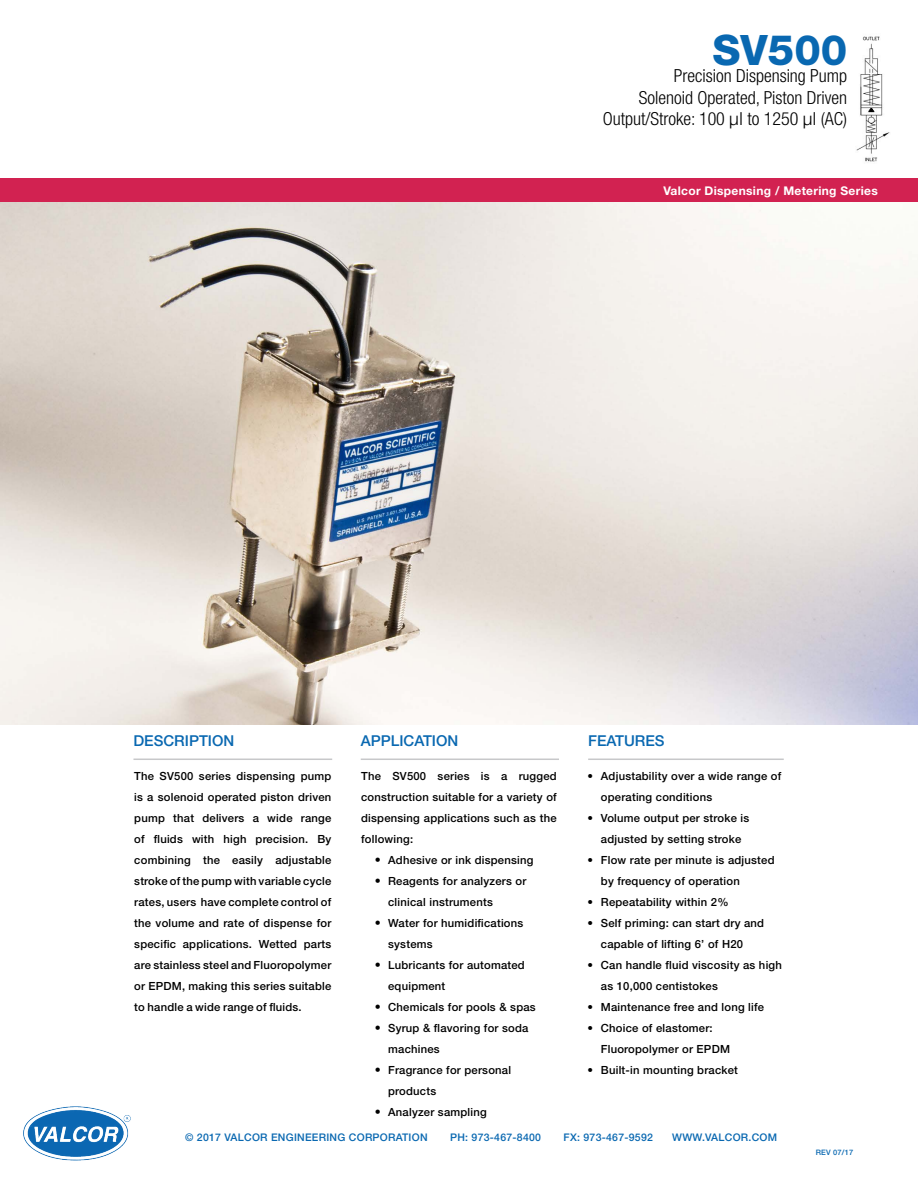
<style>
.page{position:relative;width:918px;height:1188px;background:#fff}
.page>*{position:absolute;margin:0;border:0;box-sizing:border-box;transform-origin:0 0}
.t1{font:800 42px "Helvetica Neue LT Std";color:#0968b1}
.t2{font:300 condensed 18px/21.6px "Helvetica Neue LT Std";color:#000;text-align:right}
.t3{font:500 15px "Helvetica Neue LT Std";color:#0968b1}
.t4{font:700 12px "Helvetica Neue LT Std";letter-spacing:.025em;color:#fff}
.t5{font:500 11.25px/21px "Helvetica Neue LT Std";letter-spacing:.02em;color:#000}
.t6{font:500 10.5px "Helvetica Neue LT Std";letter-spacing:.025em;color:#0968b1}
.t7{font:500 7.5px "Helvetica Neue LT Std";color:#0968b1}
.s1{font-stretch:normal}
.s2{font-size:12px}
</style>
<div class="page">
<div style="left:0;top:178px;width:918px;height:25px;background:#d22251"></div>
<img style="left:23px;top:1106px;width:108px;height:55px">
<img style="left:0;top:203px;width:918px;height:522px">
<img style="left:856px;top:36px;width:34px;height:126px">
<hr style="left:133px;top:759px;width:199px;height:1px;background:#c7c8ca">
<hr style="left:361px;top:759px;width:198px;height:1px;background:#c7c8ca">
<hr style="left:588px;top:759px;width:196px;height:1px;background:#c7c8ca">
<h1 class="t1" style="left:713px;top:25px;width:136px">SV500</h1>
<h2 class="t2" style="left:603px;top:65px;width:246px">Precision Dispensing Pump<br>Solenoid Operated, Piston Driven<br>Output/Stroke: 100 <span class="s1">µl</span> to 1250 <span class="s1">µl</span> (AC)</h2>
<p class="t4" style="left:663px;top:183px;width:216px">Valcor Dispensing / Metering Series</p>
<h3 class="t3" style="left:133px;top:732px;width:40px">DESCRIPTION</h3>
<h3 class="t3" style="left:361px;top:732px;width:99px">Application</h3>
<h3 class="t3" style="left:588px;top:732px;width:68px">Features</h3>
<p class="t5" style="left:361px;top:766px;width:197px;text-align:justify">The SV500 series is a rugged construction suitable for a variety of dispensing applications such as the following:</p>
<p class="t5" style="left:375px;top:850px;width:160px"><span class="s2">•</span> Adhesive or ink dispensing</p>
<p class="t5" style="left:388px;top:871px;width:140px;text-indent:-14px"><span class="s2">•</span> Reagents for analyzers or clinical instruments</p>
<p class="t5" style="left:388px;top:913px;width:137px;text-indent:-14px"><span class="s2">•</span> Water for humidifications systems</p>
<p class="t5" style="left:388px;top:955px;width:138px;text-indent:-14px"><span class="s2">•</span> Lubricants for automated equipment</p>
<p class="t5" style="left:375px;top:997px;width:163px"><span class="s2">•</span> Chemicals for pools &amp; spas</p>
<p class="t5" style="left:388px;top:1018px;width:142px;text-indent:-14px"><span class="s2">•</span> Syrup &amp; flavoring for soda machines</p>
<p class="t5" style="left:388px;top:1060px;width:124px;text-indent:-14px"><span class="s2">•</span> Fragrance for personal products</p>
<p class="t5" style="left:375px;top:1102px;width:114px"><span class="s2">•</span> Analyzer sampling</p>
<p class="t5" style="left:134px;top:766px;width:199px;text-align:justify">The SV500 series dispensing pump is a solenoid operated piston driven pump that delivers a wide range of fluids with high precision. By combining the easily adjustable stroke of the pump with variable cycle rates, users have complete control of the volume and rate of dispense for specific applications. Wetted parts are stainless steel and Fluoropolymer or EPDM, making this series suitable to handle a wide range of fluids.</p>
<p class="t5" style="left:601px;top:766px;width:182px;text-indent:-14px">• Adjustability over a wide range of operating conditions</p>
<p class="t5" style="left:587px;top:808px;width:163px;text-align:center">• Volume output per stroke is adjusted by setting stroke</p>
<p class="t5" style="left:601px;top:850px;width:175px;text-indent:-14px">• Flow rate per minute is adjusted by frequency of operation</p>
<p class="t5" style="left:587px;top:892px;width:143px">• Repeatability within 2%</p>
<p class="t5" style="left:601px;top:913px;width:165px;text-indent:-14px">• Self priming: can start dry and capable of lifting 6’ of H20</p>
<p class="t5" style="left:601px;top:955px;width:183px;text-indent:-14px">• Can handle fluid viscosity as high as 10,000 centistokes</p>
<p class="t5" style="left:587px;top:997px;width:178px">• Maintenance free and long life</p>
<p class="t5" style="left:601px;top:1018px;width:129px;text-indent:-14px">• Choice of elastomer:<br>Fluoropolymer or EPDM</p>
<p class="t5" style="left:587px;top:1060px;width:152px">• Built-in mounting bracket</p>
<p class="t6" style="left:185px;top:1131px;width:244px">© 2017 Valcor Engineering Corporation</p>
<p class="t6" style="left:450px;top:1131px;width:92px">Ph: 973-467-8400</p>
<p class="t6" style="left:564px;top:1131px;width:91px">Fx: 973-467-9592</p>
<p class="t6" style="left:672px;top:1131px;width:106px">www.Valcor.com</p>
<p class="t7" style="left:816px;top:1147px;width:6px">Rev</p>
<p class="t7" style="left:833px;top:1147px;width:22px">07/17</p>
</div>
